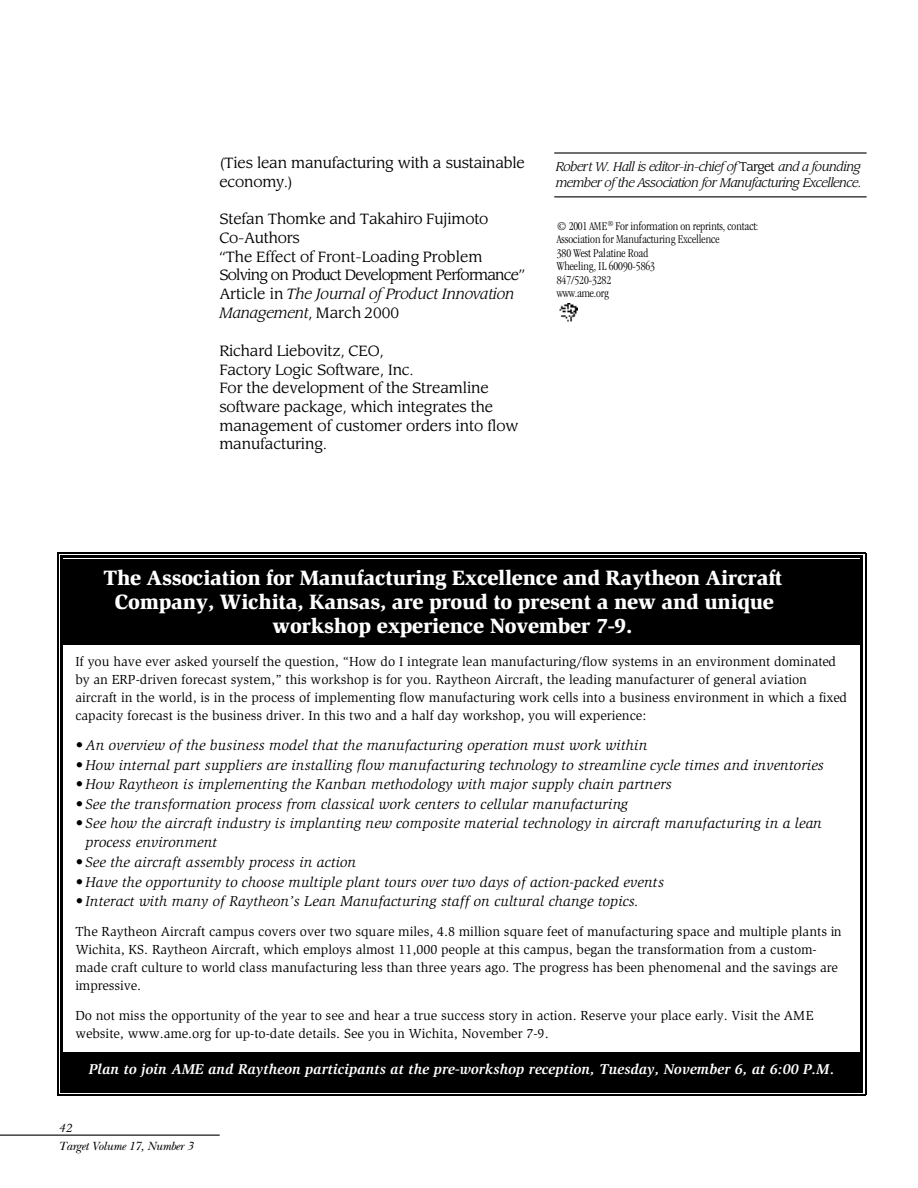
<style>
.page{position:relative;width:918px;height:1188px;background:#fff}
.page>*{position:absolute;margin:0;border:0;box-sizing:border-box;transform-origin:0 0}
.t1{font:900 21.45px "Slimbach";letter-spacing:-.015em;color:#fff}
.t2{font:italic 14.7px/19.2px "Slimbach";letter-spacing:.01em;color:#000}
.t3{font:14.7px/18.9px "Leawood";letter-spacing:-.015em;color:#000}
.t4{font:italic 700 14.7px "Slimbach";letter-spacing:.01em;color:#fff}
.t5{font:13.5px/18px "Slimbach";color:#000}
.t6{font:300 condensed 12.3px/13.5px "Garamond";letter-spacing:-.005em;color:#000}
.t7{font:italic 12.3px/15.8px "Leawood";letter-spacing:-.04em;color:#000}
.t8{font:italic 12.3px/18px "New Baskerville";letter-spacing:-.02em;color:#000}
.s1{font-style:italic}
.s2{font-style:normal}
</style>
<div class="page">
<hr style="left:0;top:1135px;width:219px;height:1px;background:#000">
<img style="left:559px;top:303px;width:19px;height:19px">
<hr style="left:555px;top:152px;width:311px;height:2px;background:#000">
<hr style="left:555px;top:196px;width:311px;height:1px;background:#000">
<div style="left:63px;top:1052px;width:798px;height:39px;background:#000"></div>
<div style="left:61px;top:559px;width:801px;height:86px;background:#000"></div>
<hr style="left:57px;top:552px;width:809px;height:2px;background:#000">
<hr style="left:61px;top:556px;width:802px;height:2px;background:#000">
<hr style="left:57px;top:558px;width:1px;height:532px;background:#000">
<hr style="left:61px;top:558px;width:2px;height:532px;background:#000">
<hr style="left:861px;top:558px;width:2px;height:532px;background:#000">
<hr style="left:865px;top:558px;width:1px;height:532px;background:#000">
<hr style="left:61px;top:1090px;width:802px;height:2px;background:#000">
<hr style="left:57px;top:1095px;width:809px;height:1px;background:#000">
<p class="t3" style="left:219px;top:153px;width:307px">(Ties lean manufacturing with a sustainable economy.)</p>
<p class="t3" style="left:219px;top:209px;width:307px">Stefan Thomke and Takahiro Fujimoto Co-Authors<br>“The Effect of Front-Loading Problem Solving on Product Development Performance” Article in <span class="s1">The Journal of Product Innovation Management</span>, March 2000</p>
<p class="t3" style="left:219px;top:341px;width:301px">Richard Liebovitz, CEO,<br>Factory Logic Software, Inc.<br>For the development of the Streamline software package, which integrates the management of customer orders into flow manufacturing.</p>
<p class="t7" style="left:556px;top:159px;width:308px">Robert W. Hall is editor-in-chief of<span class="s2">Target</span> and a founding member of the Association for Manufacturing Excellence.</p>
<p class="t6" style="left:557px;top:219px;width:203px">© 2001 AME<sup>®</sup> For information on reprints, contact:<br>Association for Manufacturing Excellence<br>380 West Palatine Road<br>Wheeling, IL 60090-5863<br>847/520-3282<br>www.ame.org</p>
<h1 class="t1" style="left:104px;top:564px;width:680px">The Association for Manufacturing Excellence and Raytheon Aircraft</h1>
<h1 class="t1" style="left:115px;top:588px;width:661px">Company, Wichita, Kansas, are proud to present a new and unique</h1>
<h1 class="t1" style="left:272px;top:613px;width:362px">workshop experience November 7-9.</h1>
<p class="t5" style="left:75px;top:653px;width:773px">If you have ever asked yourself the question, “How do I integrate lean manufacturing/flow systems in an environment dominated by an ERP-driven forecast system,” this workshop is for you. Raytheon Aircraft, the leading manufacturer of general aviation aircraft in the world, is in the process of implementing flow manufacturing work cells into a business environment in which a fixed capacity forecast is the business driver. In this two and a half day workshop, you will experience:</p>
<p class="t2" style="left:75px;top:736px;width:574px">• An overview of the business model that the manufacturing operation must work within</p>
<p class="t2" style="left:75px;top:755px;width:750px">• How internal part suppliers are installing flow manufacturing technology to streamline cycle times and inventories</p>
<p class="t2" style="left:75px;top:774px;width:598px">• How Raytheon is implementing the Kanban methodology with major supply chain partners</p>
<p class="t2" style="left:75px;top:794px;width:554px">• See the transformation process from classical work centers to cellular manufacturing</p>
<p class="t2" style="left:86px;top:814px;width:738px;text-indent:-10px">• See how the aircraft industry is implanting new composite material technology in aircraft manufacturing in a lean process environment</p>
<p class="t2" style="left:75px;top:853px;width:282px">• See the aircraft assembly process in action</p>
<p class="t2" style="left:75px;top:872px;width:590px">• Have the opportunity to choose multiple plant tours over two days of action-packed events</p>
<p class="t2" style="left:75px;top:891px;width:565px">• Interact with many of Raytheon’s Lean Manufacturing staff on cultural change topics.</p>
<p class="t5" style="left:75px;top:923px;width:768px">The Raytheon Aircraft campus covers over two square miles, 4.8 million square feet of manufacturing space and multiple plants in Wichita, KS. Raytheon Aircraft, which employs almost 11,000 people at this campus, began the transformation from a custom&shy;made craft culture to world class manufacturing less than three years ago. The progress has been phenomenal and the savings are impressive.</p>
<p class="t5" style="left:75px;top:1007px;width:740px">Do not miss the opportunity of the year to see and hear a true success story in action. Reserve your place early. Visit the AME website, www.ame.org for up-to-date details. See you in Wichita, November 7-9.</p>
<p class="t4" style="left:89px;top:1061px;width:747px">Plan to join AME and Raytheon participants at the pre-workshop reception, Tuesday, November 6, at 6:00 P.M.</p>
<p class="t8" style="left:58px;top:1119px;width:136px">42<br>Target Volume 17, Number 3</p>
</div>
